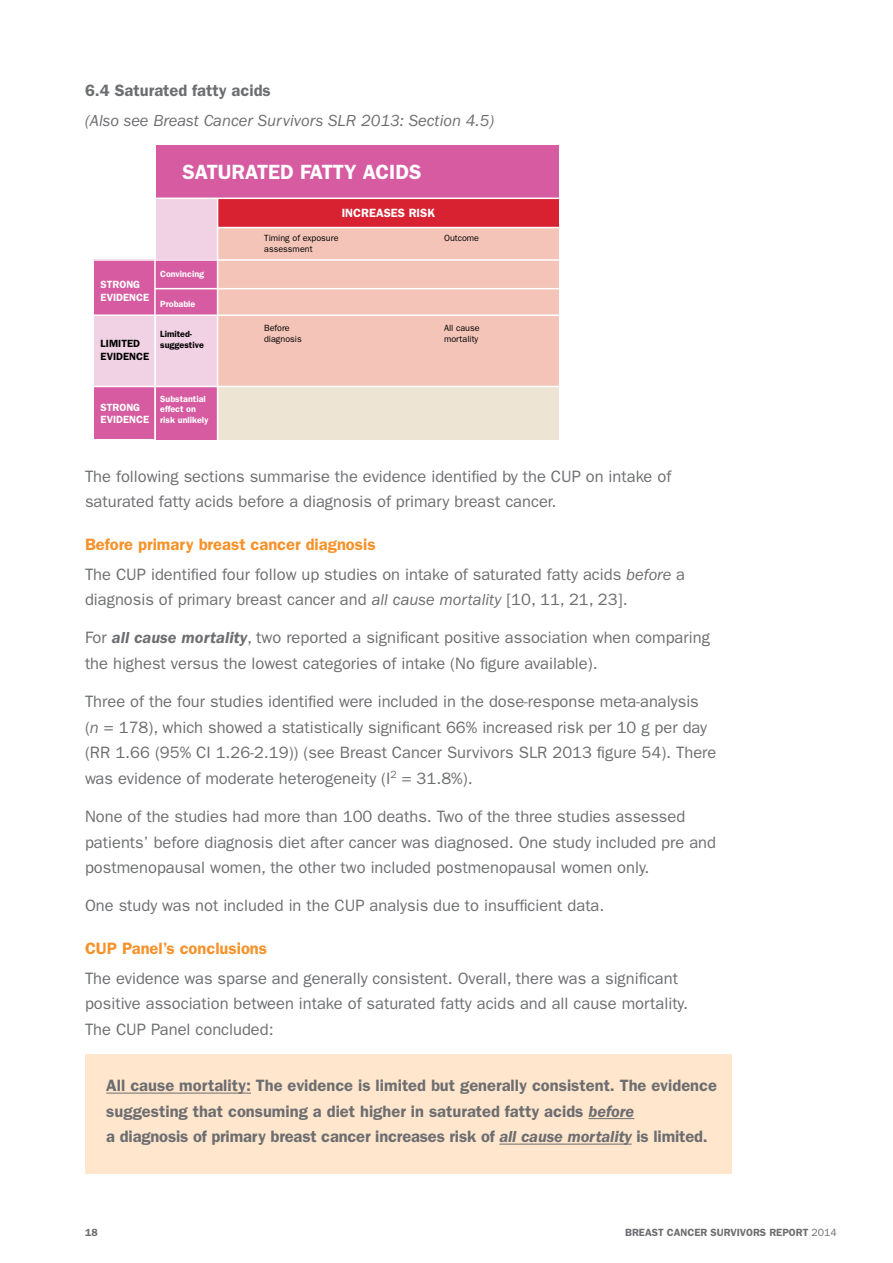
<style>
.page{position:relative;width:893px;height:1263px;background:#fff}
.page>*{position:absolute;margin:0;border:0;box-sizing:border-box;transform-origin:0 0}
.t1{font:600 20.7px "ITC Franklin Gothic Std";color:#fff}
.t2{font:16.5px/25.5px "ITC Franklin Gothic Std";color:#6d6e71}
.t3{font:600 16.5px/25.5px "ITC Franklin Gothic Std";color:#6d6e71}
.t4{font:italic 16.5px "ITC Franklin Gothic Std";color:#6d6e71}
.t5{font:600 16.5px "ITC Franklin Gothic Std";color:#f7922a}
.t6{font:600 12px "ITC Franklin Gothic Std";color:#fff}
.t7{font:600 10.5px "ITC Franklin Gothic Std";color:#6d6e71}
.t8{font:600 10.5px/12.6px "ITC Franklin Gothic Std";color:#fff}
.t9{font:600 10.5px/12.6px "ITC Franklin Gothic Std";color:#000}
.t10{font:9px/10.8px "ITC Franklin Gothic Std";color:#000}
.t11{font:600 9px/10.8px "ITC Franklin Gothic Std";color:#fff}
.t12{font:600 9px/10.8px "ITC Franklin Gothic Std";color:#000}
.s1{font-weight:600;color:#f7922a}
.s2{font-style:italic}
.s3{font-weight:600;font-style:italic}
.s4{font-weight:400}
</style>
<div class="page">
<div style="left:217px;top:198px;width:342px;height:30px;background:#d82231"></div>
<div style="left:156px;top:174px;width:60px;height:258px;background:#f1d1e4"></div>
<div style="left:156px;top:259px;width:61px;height:56px;background:#d75ba1"></div>
<div style="left:156px;top:387px;width:62px;height:52px;background:#d75ba1"></div>
<div style="left:94px;top:260px;width:61px;height:179px;background:#d75ba1"></div>
<div style="left:94px;top:315px;width:61px;height:71px;background:#f1d1e4"></div>
<div style="left:217px;top:228px;width:342px;height:176px;background:#f3c4b7"></div>
<div style="left:218px;top:387px;width:341px;height:52px;background:#eee4d3"></div>
<hr style="left:91px;top:259px;width:471px;height:2px;background:#fff">
<hr style="left:217px;top:227px;width:346px;height:1px;background:#fff">
<hr style="left:155px;top:288px;width:408px;height:1px;background:#fff">
<hr style="left:93px;top:386px;width:471px;height:1px;background:#fff">
<hr style="left:88px;top:314px;width:472px;height:2px;background:#fff">
<hr style="left:217px;top:174px;width:1px;height:297px;background:#fff">
<hr style="left:154px;top:146px;width:2px;height:326px;background:#fff">
<div style="left:156px;top:145px;width:403px;height:53px;background:#d75ba1"></div>
<hr style="left:141px;top:198px;width:422px;height:1px;background:#fff">
<div style="left:85px;top:1054px;width:646px;height:120px;background:#ffe6cd"></div>
<hr style="left:106px;top:1093px;width:145px;height:1px;background:#6d6e71">
<hr style="left:588px;top:1118px;width:46px;height:1px;background:#6d6e71">
<hr style="left:499px;top:1144px;width:133px;height:1px;background:#6d6e71">
<p class="t3" style="left:85px;top:78px;width:187px">6.4 Saturated fatty acids</p>
<p class="t4" style="left:85px;top:111px;width:410px">(Also see Breast Cancer Survivors SLR 2013: Section 4.5)</p>
<p class="t1" style="left:182px;top:160px;width:241px">SATURATED FATTY ACIDS</p>
<p class="t6" style="left:342px;top:205px;width:95px">INCREASES RISK</p>
<p class="t8" style="left:101px;top:278px;width:50px">STRONG<br>EVIDENCE</p>
<p class="t9" style="left:101px;top:337px;width:50px">LIMITED<br>EVIDENCE</p>
<p class="t11" style="left:160px;top:268px;width:46px">Convincing</p>
<p class="t11" style="left:160px;top:299px;width:37px">Probable</p>
<p class="t12" style="left:160px;top:329px;width:45px">Limited&shy;suggestive</p>
<p class="t8" style="left:101px;top:401px;width:50px">STRONG<br>EVIDENCE</p>
<p class="t11" style="left:160px;top:393px;width:50px">Substantial effect on risk unlikely</p>
<p class="t10" style="left:264px;top:233px;width:76px">Timing of exposure assessment</p>
<p class="t10" style="left:444px;top:233px;width:37px">Outcome</p>
<p class="t10" style="left:264px;top:322px;width:39px">Before diagnosis</p>
<p class="t10" style="left:444px;top:322px;width:37px">All cause mortality</p>
<p class="t2" style="left:85px;top:464px;width:588px">The following sections summarise the evidence identified by the CUP on intake of saturated fatty acids before a diagnosis of primary breast cancer.</p>
<p class="t2" style="left:85px;top:530px;width:602px;line-height:29.7px"><span class="s1">Before primary breast cancer diagnosis<br></span>The CUP identified four follow up studies on intake of saturated fatty acids <span class="s2">before</span> a</p>
<p class="t2" style="left:85px;top:587px;width:544px">diagnosis of primary breast cancer and <span class="s2">all cause mortality</span> [10, 11, 21, 23].</p>
<p class="t2" style="left:85px;top:625px;width:626px">For <span class="s3">all cause mortality</span>, two reported a significant positive association when comparing the highest versus the lowest categories of intake (No figure available).</p>
<p class="t2" style="left:85px;top:689px;width:633px">Three of the four studies identified were included in the dose-response meta-analysis (<span class="s2">n</span> = 178), which showed a statistically significant 66% increased risk per 10 g per day (RR 1.66 (95% CI 1.26-2.19)) (see Breast Cancer Survivors SLR 2013 figure 54). There was evidence of moderate heterogeneity (I<sup>2</sup> = 31.8%).</p>
<p class="t2" style="left:85px;top:804px;width:632px">None of the studies had more than 100 deaths. Two of the three studies assessed patients’ before diagnosis diet after cancer was diagnosed. One study included pre and postmenopausal women, the other two included postmenopausal women only.</p>
<p class="t2" style="left:85px;top:893px;width:521px">One study was not included in the CUP analysis due to insufficient data.</p>
<p class="t5" style="left:85px;top:938px;width:184px">CUP Panel’s conclusions</p>
<p class="t2" style="left:85px;top:965px;width:604px">The evidence was sparse and generally consistent. Overall, there was a significant positive association between intake of saturated fatty acids and all cause mortality.<br>The CUP Panel concluded:</p>
<p class="t3" style="left:106px;top:1073px;width:612px">All cause mortality: The evidence is limited but generally consistent. The evidence suggesting that consuming a diet higher in saturated fatty acids <span class="s2">before<br></span>a diagnosis of primary breast cancer increases risk of <span class="s2">all cause mortality</span> is limited.</p>
<p class="t7" style="left:85px;top:1226px;width:14px">18</p>
<p class="t7" style="left:625px;top:1226px;width:213px">BREAST CANCER SURVIVORS REPORT <span class="s4">2014</span></p>
</div>
